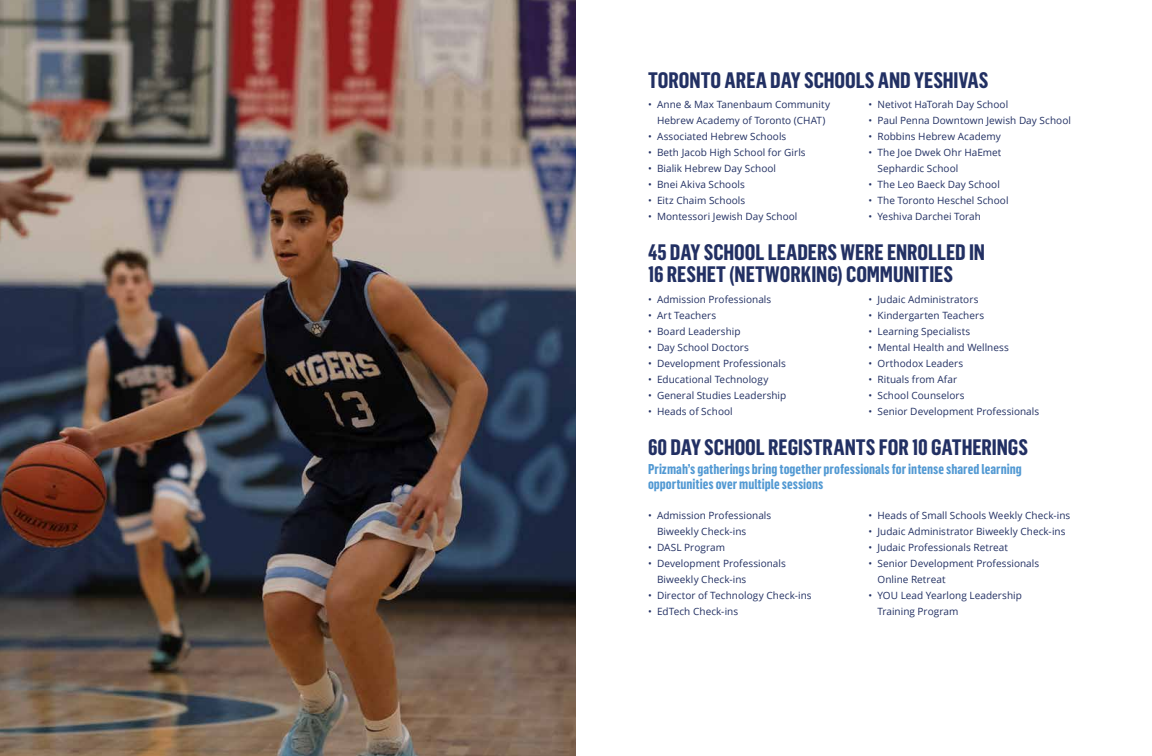
<style>
.page{position:relative;width:1152px;height:756px;background:#fff}
.page>*{position:absolute;margin:0;border:0;box-sizing:border-box;transform-origin:0 0}
.t1{font:700 22px/22px "Flama Condensed";letter-spacing:-.005em;color:#223063}
.t2{font:700 14px/15px "Flama Condensed";color:#5299d3}
.t3{font:10px/16px "Open Sans";letter-spacing:.005em;color:#223063}
</style>
<div class="page">
<img style="left:0;top:0;width:576px;height:756px">
<h1 class="t1" style="left:648px;top:68px;width:342px">TORONTO AREA DAY SCHOOLS AND YESHIVAS</h1>
<p class="t3" style="left:648px;top:96px;width:184px;text-align:center">• Anne &amp; Max Tanenbaum Community<br>Hebrew Academy of Toronto (CHAT)</p>
<p class="t3" style="left:648px;top:128px;width:140px">• Associated Hebrew Schools</p>
<p class="t3" style="left:648px;top:144px;width:159px">• Beth Jacob High School for Girls</p>
<p class="t3" style="left:648px;top:160px;width:130px">• Bialik Hebrew Day School</p>
<p class="t3" style="left:648px;top:176px;width:98px">• Bnei Akiva Schools</p>
<p class="t3" style="left:648px;top:192px;width:99px">• Eitz Chaim Schools</p>
<p class="t3" style="left:648px;top:208px;width:151px">• Montessori Jewish Day School</p>
<p class="t3" style="left:868px;top:96px;width:141px">• Netivot HaTorah Day School</p>
<p class="t3" style="left:868px;top:112px;width:204px">• Paul Penna Downtown Jewish Day School</p>
<p class="t3" style="left:868px;top:128px;width:134px">• Robbins Hebrew Academy</p>
<p class="t3" style="left:878px;top:144px;width:126px;text-indent:-9px">• The Joe Dwek Ohr HaEmet<br>Sephardic School</p>
<p class="t3" style="left:868px;top:176px;width:133px">• The Leo Baeck Day School</p>
<p class="t3" style="left:868px;top:192px;width:142px">• The Toronto Heschel School</p>
<p class="t3" style="left:868px;top:208px;width:114px">• Yeshiva Darchei Torah</p>
<h1 class="t1" style="left:648px;top:241px;width:339px">45 DAY SCHOOL LEADERS WERE ENROLLED IN<br>16 RESHET (NETWORKING) COMMUNITIES</h1>
<p class="t3" style="left:648px;top:291px;width:125px">• Admission Professionals</p>
<p class="t3" style="left:648px;top:307px;width:70px">• Art Teachers</p>
<p class="t3" style="left:648px;top:323px;width:94px">• Board Leadership</p>
<p class="t3" style="left:648px;top:339px;width:103px">• Day School Doctors</p>
<p class="t3" style="left:648px;top:355px;width:139px">• Development Professionals</p>
<p class="t3" style="left:648px;top:371px;width:122px">• Educational Technology</p>
<p class="t3" style="left:648px;top:387px;width:140px">• General Studies Leadership</p>
<p class="t3" style="left:648px;top:403px;width:86px">• Heads of School</p>
<p class="t3" style="left:868px;top:291px;width:111px">• Judaic Administrators</p>
<p class="t3" style="left:868px;top:307px;width:117px">• Kindergarten Teachers</p>
<p class="t3" style="left:868px;top:323px;width:103px">• Learning Specialists</p>
<p class="t3" style="left:868px;top:339px;width:142px">• Mental Health and Wellness</p>
<p class="t3" style="left:868px;top:355px;width:96px">• Orthodox Leaders</p>
<p class="t3" style="left:868px;top:371px;width:90px">• Rituals from Afar</p>
<p class="t3" style="left:868px;top:387px;width:98px">• School Counselors</p>
<p class="t3" style="left:868px;top:403px;width:172px">• Senior Development Professionals</p>
<h1 class="t1" style="left:648px;top:435px;width:382px">60 DAY SCHOOL REGISTRANTS FOR 10 GATHERINGS</h1>
<h2 class="t2" style="left:648px;top:461px;width:375px">Prizmah’s gatherings bring together professionals for intense shared learning opportunities over multiple sessions</h2>
<p class="t3" style="left:657px;top:507px;width:116px;text-indent:-9px">• Admission Professionals<br>Biweekly Check-ins</p>
<p class="t3" style="left:648px;top:539px;width:79px">• DASL Program</p>
<p class="t3" style="left:657px;top:555px;width:130px;text-indent:-9px">• Development Professionals<br>Biweekly Check-ins</p>
<p class="t3" style="left:648px;top:587px;width:165px">• Director of Technology Check-ins</p>
<p class="t3" style="left:648px;top:603px;width:92px">• EdTech Check-ins</p>
<p class="t3" style="left:868px;top:507px;width:203px">• Heads of Small Schools Weekly Check-ins</p>
<p class="t3" style="left:868px;top:523px;width:199px">• Judaic Administrator Biweekly Check-ins</p>
<p class="t3" style="left:868px;top:539px;width:141px">• Judaic Professionals Retreat</p>
<p class="t3" style="left:878px;top:555px;width:163px;text-indent:-9px">• Senior Development Professionals<br>Online Retreat</p>
<p class="t3" style="left:878px;top:587px;width:146px;text-indent:-9px">• YOU Lead Yearlong Leadership<br>Training Program</p>
</div>
